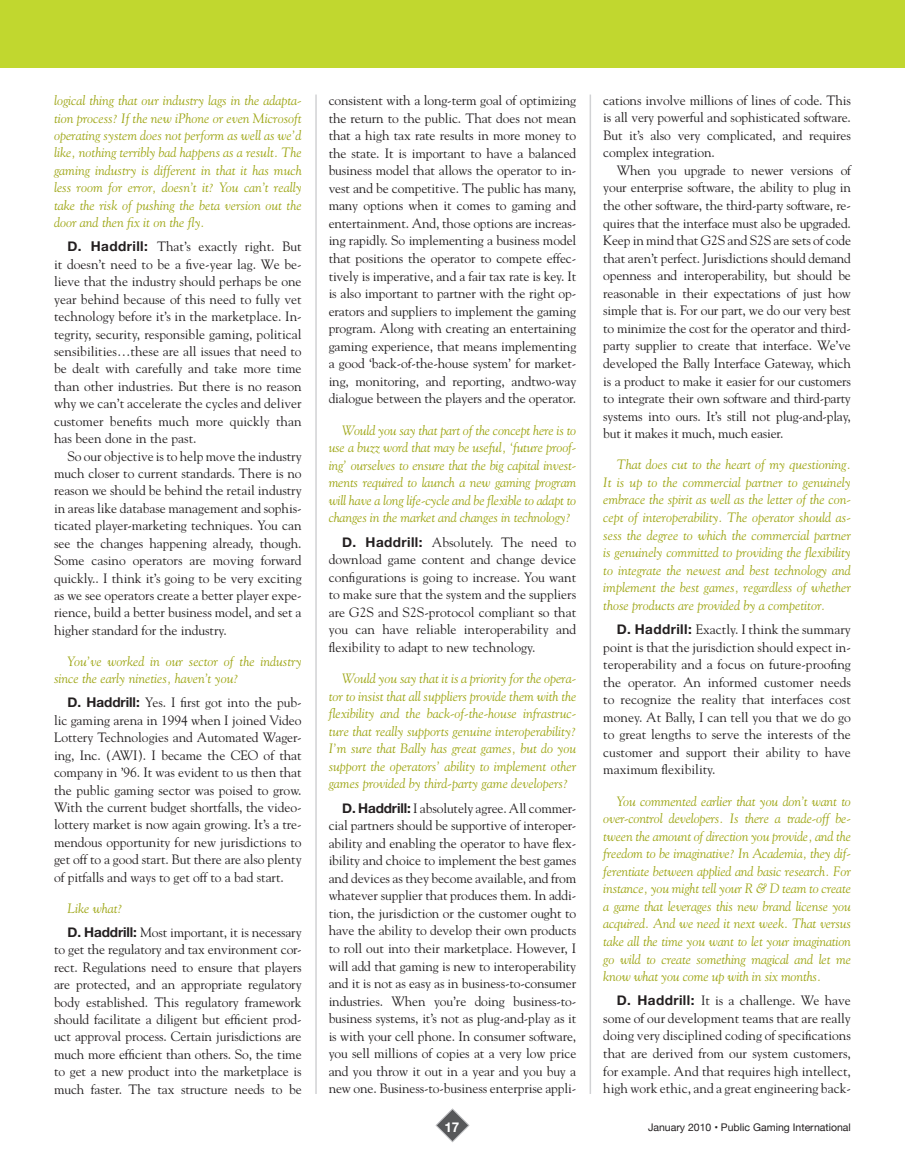
<style>
.page{position:relative;width:905px;height:1175px;background:#fff}
.page>*{position:absolute;margin:0;border:0;box-sizing:border-box;transform-origin:0 0}
.t1{font:13.5px/17.5px "Goudy";letter-spacing:-.005em;color:#231f20;text-align:justify}
.t2{font:italic 13.5px/17.5px "Goudy";color:#9ea615;text-align:justify}
.t3{font:700 13.5px "Helvetica Neue";color:#fff}
.t4{font:10.5px "Helvetica Neue";color:#231f20}
.s1{font-family:"Helvetica Neue";font-weight:700}
.s2{font-style:italic;color:#9ea615}
</style>
<div class="page">
<div style="left:0;top:0;width:904px;height:68px;background:#c1d72f"></div>
<hr style="left:315px;top:94px;width:2px;height:1000px;background:#d1d2d4">
<hr style="left:589px;top:94px;width:2px;height:1000px;background:#d1d2d4">
<svg style="left:435px;top:1108px;width:35px;height:34px"></svg>
<p class="t2" style="left:54px;top:91px;width:249px">logical thing that our industry lags in the adapta&shy;tion process? If the new iPhone or even Microsoft operating system does not perform as well as we’d like, nothing terribly bad happens as a result. The gaming industry is different in that it has much less room for error, doesn’t it? You can’t really take the risk of pushing the beta version out the door and then fix it on the fly.</p>
<p class="t1" style="left:54px;top:237px;width:249px;text-indent:14px"><span class="s1">D. Haddrill:</span> That’s exactly right. But it doesn’t need to be a five-year lag. We be&shy;lieve that the industry should perhaps be one year behind because of this need to fully vet technology before it’s in the marketplace. In&shy;tegrity, security, responsible gaming, political sensibilities…these are all issues that need to be dealt with carefully and take more time than other industries. But there is no reason why we can’t accelerate the cycles and deliver customer benefits much more quickly than has been done in the past.</p>
<p class="t1" style="left:54px;top:447px;width:249px;text-indent:14px">So our objective is to help move the industry much closer to current standards. There is no reason we should be behind the retail industry in areas like database management and sophis&shy;ticated player-marketing techniques. You can see the changes happening already, though.<br>Some casino operators are moving forward quickly.. I think it’s going to be very exciting as we see operators create a better player expe&shy;rience, build a better business model, and set a higher standard for the industry.</p>
<p class="t2" style="left:54px;top:652px;width:249px;text-indent:14px">You’ve worked in our sector of the industry since the early nineties, haven’t you?</p>
<p class="t1" style="left:54px;top:693px;width:249px;text-indent:14px"><span class="s1">D. Haddrill:</span> Yes. I first got into the pub&shy;lic gaming arena in 1994 when I joined Video Lottery Technologies and Automated Wager&shy;ing, Inc. (AWI). I became the CEO of that company in ’96. It was evident to us then that the public gaming sector was poised to grow.<br>With the current budget shortfalls, the video&shy;lottery market is now again growing. It’s a tre&shy;mendous opportunity for new jurisdictions to get off to a good start. But there are also plenty of pitfalls and ways to get off to a bad start.</p>
<p class="t1" style="left:68px;top:895px;width:236px;line-height:24.2px"><span class="s2">Like what?<br></span><span class="s1">D. Haddrill:</span> Most important, it is necessary</p>
<p class="t1" style="left:54px;top:940px;width:249px">to get the regulatory and tax environment cor&shy;rect. Regulations need to ensure that players are protected, and an appropriate regulatory body established. This regulatory framework should facilitate a diligent but efficient prod&shy;uct approval process. Certain jurisdictions are much more efficient than others. So, the time to get a new product into the marketplace is much faster. The tax structure needs to be</p>
<p class="t1" style="left:328px;top:91px;width:249px">consistent with a long-term goal of optimizing the return to the public. That does not mean that a high tax rate results in more money to the state. It is important to have a balanced business model that allows the operator to in&shy;vest and be competitive. The public has many, many options when it comes to gaming and entertainment. And, those options are increas&shy;ing rapidly. So implementing a business model that positions the operator to compete effec&shy;tively is imperative, and a fair tax rate is key. It is also important to partner with the right op&shy;erators and suppliers to implement the gaming program. Along with creating an entertaining gaming experience, that means implementing a good ‘back-of-the-house system’ for market&shy;ing, monitoring, and reporting, andtwo-way dialogue between the players and the operator.</p>
<p class="t2" style="left:328px;top:421px;width:249px;text-indent:14px">Would you say that part of the concept here is to use a buzz word that may be useful, ‘future proof&shy;ing’ ourselves to ensure that the big capital invest&shy;ments required to launch a new gaming program will have a long life-cycle and be flexible to adapt to changes in the market and changes in technology?</p>
<p class="t1" style="left:328px;top:532px;width:249px;text-indent:14px"><span class="s1">D. Haddrill:</span> Absolutely. The need to download game content and change device configurations is going to increase. You want to make sure that the system and the suppliers are G2S and S2S-protocol compliant so that you can have reliable interoperability and flexibility to adapt to new technology.</p>
<p class="t2" style="left:328px;top:669px;width:249px;text-indent:14px">Would you say that it is a priority for the opera&shy;tor to insist that all suppliers provide them with the flexibility and the back-of-the-house infrastruc&shy;ture that really supports genuine interoperability?<br>I’m sure that Bally has great games, but do you support the operators’ ability to implement other games provided by third-party game developers?</p>
<p class="t1" style="left:328px;top:798px;width:249px;text-indent:14px"><span class="s1">D. Haddrill:</span> I absolutely agree. All commer&shy;cial partners should be supportive of interoper&shy;ability and enabling the operator to have flex&shy;ibility and choice to implement the best games and devices as they become available, and from whatever supplier that produces them. In addi&shy;tion, the jurisdiction or the customer ought to have the ability to develop their own products to roll out into their marketplace. However, I will add that gaming is new to interoperability and it is not as easy as in business-to-consumer industries. When you’re doing business-to&shy;business systems, it’s not as plug-and-play as it is with your cell phone. In consumer software, you sell millions of copies at a very low price and you throw it out in a year and you buy a new one. Business-to-business enterprise appli-</p>
<p class="t1" style="left:603px;top:91px;width:249px">cations involve millions of lines of code. This is all very powerful and sophisticated software.<br>But it’s also very complicated, and requires complex integration.</p>
<p class="t1" style="left:603px;top:161px;width:249px;text-indent:14px">When you upgrade to newer versions of your enterprise software, the ability to plug in the other software, the third-party software, re&shy;quires that the interface must also be upgraded.<br>Keep in mind that G2S and S2S are sets of code that aren’t perfect. Jurisdictions should demand openness and interoperability, but should be reasonable in their expectations of just how simple that is. For our part, we do our very best to minimize the cost for the operator and third&shy;party supplier to create that interface. We’ve developed the Bally Interface Gateway, which is a product to make it easier for our customers to integrate their own software and third-party systems into ours. It’s still not plug-and-play, but it makes it much, much easier.</p>
<p class="t2" style="left:603px;top:455px;width:249px;text-indent:14px">That does cut to the heart of my questioning.<br>It is up to the commercial partner to genuinely embrace the spirit as well as the letter of the con&shy;cept of interoperability. The operator should as&shy;sess the degree to which the commercial partner is genuinely committed to providing the flexibility to integrate the newest and best technology and implement the best games, regardless of whether those products are provided by a competitor.</p>
<p class="t1" style="left:603px;top:620px;width:249px;text-indent:14px"><span class="s1">D. Haddrill:</span> Exactly. I think the summary point is that the jurisdiction should expect in&shy;teroperability and a focus on future-proofing the operator. An informed customer needs to recognize the reality that interfaces cost money. At Bally, I can tell you that we do go to great lengths to serve the interests of the customer and support their ability to have maximum flexibility.</p>
<p class="t2" style="left:603px;top:791px;width:249px;text-indent:14px">You commented earlier that you don’t want to over-control developers. Is there a trade-off be&shy;tween the amount of direction you provide, and the freedom to be imaginative? In Academia, they dif&shy;ferentiate between applied and basic research. For instance, you might tell your R &amp; D team to create a game that leverages this new brand license you acquired. And we need it next week. That versus take all the time you want to let your imagination go wild to create something magical and let me know what you come up with in six months.</p>
<p class="t1" style="left:603px;top:991px;width:249px;text-indent:14px"><span class="s1">D. Haddrill:</span> It is a challenge. We have some of our development teams that are really doing very disciplined coding of specifications that are derived from our system customers, for example. And that requires high intellect, high work ethic, and a great engineering back-</p>
<p class="t3" style="left:444px;top:1116px;width:17px">17</p>
<p class="t4" style="left:648px;top:1119px;width:204px">January 2010 • Public Gaming International</p>
</div>
